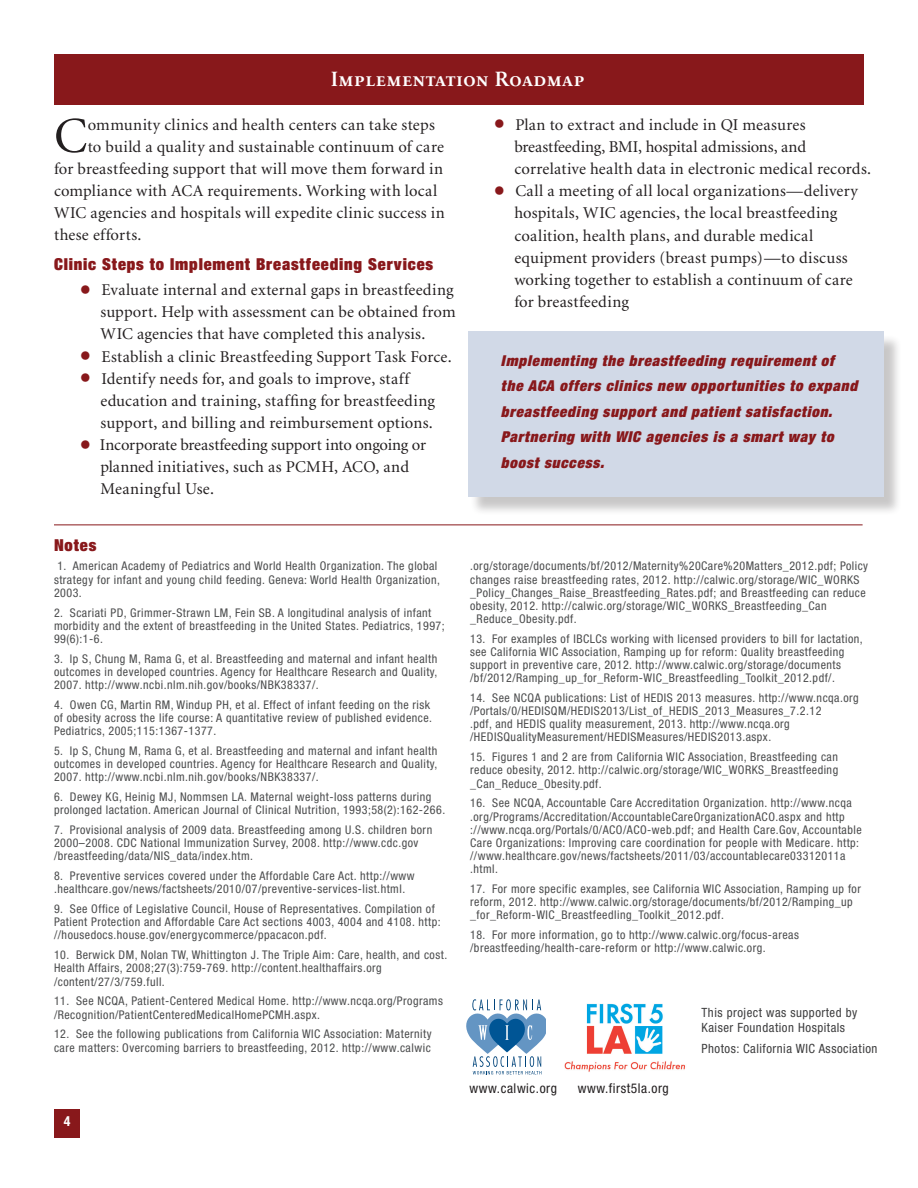
<style>
.page{position:relative;width:918px;height:1188px;background:#fff}
.page>*{position:absolute;margin:0;border:0;box-sizing:border-box;transform-origin:0 0}
.Body_Text{font:50.55px "Minion";color:#231f20}
.Body_Text-2{font:40.5px "Minion";color:#88181b}
.t1{font:21px "Sabon Next LT Demi SC";letter-spacing:.02em;color:#fff}
.Body_Text-3{font:16.5px/22.2px "Minion";letter-spacing:.01em;color:#231f20}
.Table_and_Figure_Hea{font:900 expanded 16.5px "Helvetica Neue LT";letter-spacing:.055em;color:#88181b}
.Table_and_Figure_Hea-2{font:italic 900 expanded 15px/25.5px "Helvetica Neue LT";letter-spacing:.055em;color:#88181b}
.t2{font:700 condensed 13.8px "Helvetica Neue LT";color:#fff}
.References{font:condensed 13.5px "Helvetica Neue LT";letter-spacing:.04em;color:#231f20}
.References-2{font:condensed 12.75px/15px "Helvetica Neue LT";letter-spacing:.04em;color:#3e3e3f}
.footnotes{font:condensed 12px/13.2px "Helvetica Neue LT";letter-spacing:.04em;color:#4b4c4d}
</style>
<div class="page">
<div style="left:54px;top:54px;width:810px;height:51px;background:#88181b"></div>
<div style="left:470px;top:334px;width:432px;height:181px;background:#231f20;opacity:.25"></div>
<div style="left:468px;top:332px;width:415px;height:165px;background:#d1d9e7"></div>
<hr style="left:54px;top:525px;width:809px;height:1px;background:#88181b">
<div style="left:54px;top:1109px;width:26px;height:28px;background:#88181b"></div>
<svg style="left:466px;top:999px;width:80px;height:75px"></svg>
<img style="left:564px;top:1003px;width:121px;height:69px">
<p class="t1" style="left:331px;top:66px;width:255px">Implementation Roadmap</p>
<p class="Body_Text" style="left:54px;top:111px;width:35px">C</p>
<p class="Body_Text-3" style="left:88px;top:114px;width:349px">ommunity clinics and health centers can take steps</p>
<p class="Body_Text-3" style="left:88px;top:136px;width:358px">to build a quality and sustainable continuum of care</p>
<p class="Body_Text-3" style="left:54px;top:158px;width:391px">for breastfeeding support that will move them forward in</p>
<p class="Body_Text-3" style="left:54px;top:180px;width:385px">compliance with ACA requirements. Working with local</p>
<p class="Body_Text-3" style="left:54px;top:203px;width:392px">WIC agencies and hospitals will expedite clinic success in</p>
<p class="Body_Text-3" style="left:54px;top:225px;width:89px">these efforts.</p>
<p class="Table_and_Figure_Hea" style="left:54px;top:254px;width:381px">Clinic Steps to Implement Breastfeeding Services</p>
<p class="Body_Text-2" style="left:79px;top:270px;width:13px">•</p>
<p class="Body_Text-3" style="left:100px;top:279px;width:357px">Evaluate internal and external gaps in breastfeeding support. Help with assessment can be obtained from<br>WIC agencies that have completed this analysis.</p>
<p class="Body_Text-2" style="left:79px;top:336px;width:13px">•</p>
<p class="Body_Text-3" style="left:102px;top:346px;width:352px">Establish a clinic Breastfeeding Support Task Force.</p>
<p class="Body_Text-2" style="left:79px;top:358px;width:13px">•</p>
<p class="Body_Text-3" style="left:100px;top:368px;width:336px">Identify needs for, and goals to improve, staff education and training, staffing for breastfeeding support, and billing and reimbursement options.</p>
<p class="Body_Text-2" style="left:79px;top:425px;width:13px">•</p>
<p class="Body_Text-3" style="left:100px;top:434px;width:328px">Incorporate breastfeeding support into ongoing or planned initiatives, such as PCMH, ACO, and<br>Meaningful Use.</p>
<p class="Body_Text-2" style="left:493px;top:105px;width:13px">•</p>
<p class="Body_Text-3" style="left:514px;top:114px;width:358px">Plan to extract and include in QI measures breastfeeding, BMI, hospital admissions, and correlative health data in electronic medical records.</p>
<p class="Body_Text-2" style="left:493px;top:171px;width:13px">•</p>
<p class="Body_Text-3" style="left:514px;top:181px;width:345px">Call a meeting of all local organizations—delivery hospitals, WIC agencies, the local breastfeeding coalition, health plans, and durable medical equipment providers (breast pumps)—to discuss working together to establish a continuum of care for breastfeeding</p>
<p class="Table_and_Figure_Hea-2" style="left:501px;top:347px;width:358px">Implementing the breastfeeding requirement of the ACA offers clinics new opportunities to expand breastfeeding support and patient satisfaction.<br>Partnering with WIC agencies is a smart way to boost success.</p>
<p class="Table_and_Figure_Hea" style="left:54px;top:535px;width:44px">Notes</p>
<p class="footnotes" style="left:54px;top:560px;width:387px">1. American Academy of Pediatrics and World Health Organization. The global strategy for infant and young child feeding. Geneva: World Health Organization,<br>2003.</p>
<p class="footnotes" style="left:54px;top:606px;width:392px">2. Scariati PD, Grimmer-Strawn LM, Fein SB. A longitudinal analysis of infant morbidity and the extent of breastfeeding in the United States. Pediatrics, 1997;<br>99(6):1-6.</p>
<p class="footnotes" style="left:54px;top:652px;width:385px;text-align:justify">3. Ip S, Chung M, Rama G, et al. Breastfeeding and maternal and infant health outcomes in developed countries. Agency for Healthcare Research and Quality, 2007. http://www.ncbi.nlm.nih.gov/books/NBK38337/.</p>
<p class="footnotes" style="left:54px;top:698px;width:380px">4. Owen CG, Martin RM, Windup PH, et al. Effect of infant feeding on the risk of obesity across the life course: A quantitative review of published evidence.<br>Pediatrics, 2005;115:1367-1377.</p>
<p class="footnotes" style="left:54px;top:744px;width:385px;text-align:justify">5. Ip S, Chung M, Rama G, et al. Breastfeeding and maternal and infant health outcomes in developed countries. Agency for Healthcare Research and Quality, 2007. http://www.ncbi.nlm.nih.gov/books/NBK38337/.</p>
<p class="footnotes" style="left:54px;top:790px;width:393px">6. Dewey KG, Heinig MJ, Nommsen LA. Maternal weight-loss patterns during prolonged lactation. American Journal of Clinical Nutrition, 1993;58(2):162-266.</p>
<p class="footnotes" style="left:54px;top:823px;width:380px">7. Provisional analysis of 2009 data. Breastfeeding among U.S. children born<br>2000–2008. CDC National Immunization Survey, 2008. http://www.cdc.gov /breastfeeding/data/NIS_data/index.htm.</p>
<p class="footnotes" style="left:54px;top:869px;width:362px">8. Preventive services covered under the Affordable Care Act. http://www .healthcare.gov/news/factsheets/2010/07/preventive-services-list.html.</p>
<p class="footnotes" style="left:54px;top:902px;width:388px">9. See Office of Legislative Council, House of Representatives. Compilation of<br>Patient Protection and Affordable Care Act sections 4003, 4004 and 4108. http: //housedocs.house.gov/energycommerce/ppacacon.pdf.</p>
<p class="footnotes" style="left:54px;top:948px;width:395px">10. Berwick DM, Nolan TW, Whittington J. The Triple Aim: Care, health, and cost.<br>Health Affairs, 2008;27(3):759-769. http://content.healthaffairs.org /content/27/3/759.full.</p>
<p class="footnotes" style="left:54px;top:995px;width:390px">11. See NCQA, Patient-Centered Medical Home. http://www.ncqa.org/Programs /Recognition/PatientCenteredMedicalHomePCMH.aspx.</p>
<p class="footnotes" style="left:54px;top:1028px;width:379px">12. See the following publications from California WIC Association: Maternity care matters: Overcoming barriers to breastfeeding, 2012. http://www.calwic</p>
<p class="t2" style="left:64px;top:1113px;width:8px">4</p>
<p class="footnotes" style="left:470px;top:560px;width:399px">.org/storage/documents/bf/2012/Maternity%20Care%20Matters_2012.pdf; Policy changes raise breastfeeding rates, 2012. http://calwic.org/storage/WIC_WORKS _Policy_Changes_Raise_Breastfeeding_Rates.pdf; and Breastfeeding can reduce obesity, 2012. http://calwic.org/storage/WIC_WORKS_Breastfeeding_Can _Reduce_Obesity.pdf.</p>
<p class="footnotes" style="left:470px;top:632px;width:394px">13. For examples of IBCLCs working with licensed providers to bill for lactation, see California WIC Association, Ramping up for reform: Quality breastfeeding support in preventive care, 2012. http://www.calwic.org/storage/documents /bf/2012/Ramping_up_for_Reform-WIC_Breastfeedling_Toolkit_2012.pdf/.</p>
<p class="footnotes" style="left:470px;top:691px;width:390px">14. See NCQA publications: List of HEDIS 2013 measures. http://www.ncqa.org /Portals/0/HEDISQM/HEDIS2013/List_of_HEDIS_2013_Measures_7.2.12<br>.pdf, and HEDIS quality measurement, 2013. http://www.ncqa.org /HEDISQualityMeasurement/HEDISMeasures/HEDIS2013.aspx.</p>
<p class="footnotes" style="left:470px;top:750px;width:370px;text-align:justify">15. Figures 1 and 2 are from California WIC Association, Breastfeeding can reduce obesity, 2012. http://calwic.org/storage/WIC_WORKS_Breastfeeding _Can_Reduce_Obesity.pdf.</p>
<p class="footnotes" style="left:470px;top:797px;width:393px">16. See NCQA, Accountable Care Accreditation Organization. http://www.ncqa .org/Programs/Accreditation/AccountableCareOrganizationACO.aspx and http ://www.ncqa.org/Portals/0/ACO/ACO-web.pdf; and Health Care.Gov, Accountable Care Organizations: Improving care coordination for people with Medicare. http: //www.healthcare.gov/news/factsheets/2011/03/accountablecare03312011a .html.</p>
<p class="footnotes" style="left:470px;top:882px;width:392px">17. For more specific examples, see California WIC Association, Ramping up for reform, 2012. http://www.calwic.org/storage/documents/bf/2012/Ramping_up _for_Reform-WIC_Breastfeedling_Toolkit_2012.pdf.</p>
<p class="footnotes" style="left:470px;top:928px;width:330px">18. For more information, go to http://www.calwic.org/focus-areas /breastfeeding/health-care-reform or http://www.calwic.org.</p>
<p class="References" style="left:470px;top:1081px;width:89px">www.calwic.org</p>
<p class="References" style="left:578px;top:1081px;width:93px">www.first5la.org</p>
<p class="References-2" style="left:702px;top:1005px;width:157px">This project was supported by<br>Kaiser Foundation Hospitals</p>
<p class="References-2" style="left:702px;top:1041px;width:178px">Photos: California WIC Association</p>
</div>
